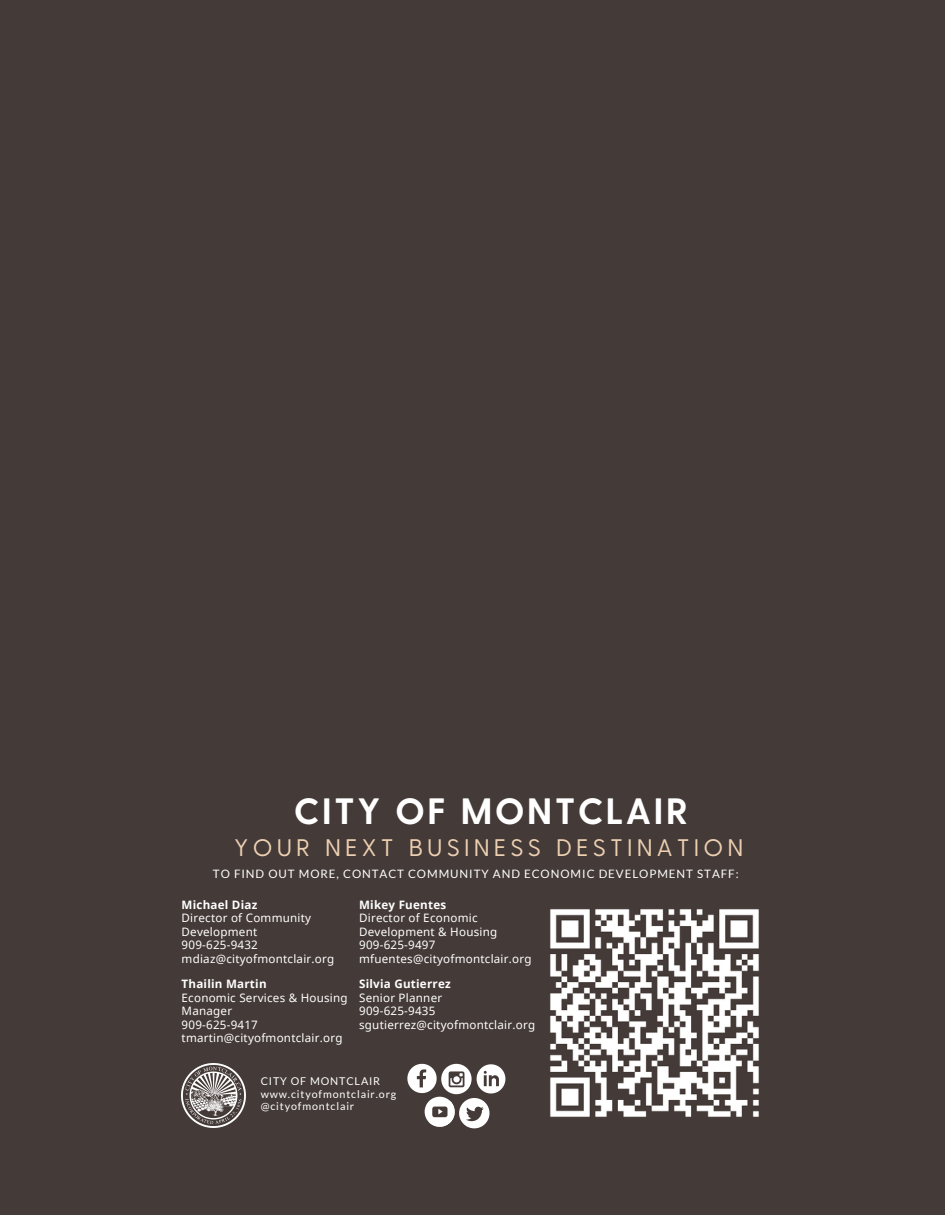
<style>
.page{position:relative;width:945px;height:1215px;background:#443a37}
.page>*{position:absolute;margin:0;border:0;box-sizing:border-box;transform-origin:0 0}
.t1{font:700 36.6px "Greycliff CF";letter-spacing:.055em;color:#fff}
.t2{font:24px "Greycliff CF";letter-spacing:.175em;color:#edd0b2}
.t3{font:11.55px/13.5px "Noto Sans";letter-spacing:.02em;color:#fff}
.t4{font:11.55px "Lato";letter-spacing:.08em;color:#fff}
.t5{font:700 11.55px "Noto Sans";letter-spacing:.02em;color:#fff}
.t6{font:10.8px "Lato";letter-spacing:.08em;color:#fff}
</style>
<div class="page">
<svg style="left:407px;top:1064px;width:98px;height:64px"></svg>
<img style="left:182px;top:1064px;width:64px;height:64px">
<img style="left:550px;top:909px;width:209px;height:208px">
<p class="t1" style="left:294px;top:787px;width:396px">CITY OF MONTCLAIR</p>
<p class="t2" style="left:234px;top:831px;width:511px">YOUR NEXT BUSINESS DESTINATION</p>
<p class="t4" style="left:213px;top:866px;width:527px">TO FIND OUT MORE, CONTACT COMMUNITY AND ECONOMIC DEVELOPMENT STAFF:</p>
<p class="t5" style="left:182px;top:897px;width:77px">Michael Diaz</p>
<p class="t3" style="left:182px;top:911px;width:131px">Director of Community<br>Development</p>
<p class="t3" style="left:182px;top:938px;width:78px">909-625-9432</p>
<p class="t3" style="left:182px;top:952px;width:154px">mdiaz@cityofmontclair.org</p>
<p class="t5" style="left:359px;top:897px;width:89px">Mikey Fuentes</p>
<p class="t3" style="left:359px;top:911px;width:140px">Director of Economic<br>Development &amp; Housing</p>
<p class="t3" style="left:359px;top:938px;width:78px">909-625-9497</p>
<p class="t3" style="left:359px;top:952px;width:174px">mfuentes@cityofmontclair.org</p>
<p class="t5" style="left:182px;top:976px;width:87px">Thailin Martin</p>
<p class="t3" style="left:182px;top:991px;width:168px">Economic Services &amp; Housing<br>Manager</p>
<p class="t3" style="left:182px;top:1018px;width:78px">909-625-9417</p>
<p class="t3" style="left:182px;top:1031px;width:162px">tmartin@cityofmontclair.org</p>
<p class="t6" style="left:261px;top:1075px;width:121px">CITY OF MONTCLAIR</p>
<p class="t6" style="left:261px;top:1087px;width:137px">www.cityofmontclair.org</p>
<p class="t6" style="left:261px;top:1100px;width:95px">@cityofmontclair</p>
<p class="t5" style="left:359px;top:976px;width:93px">Silvia Gutierrez</p>
<p class="t3" style="left:359px;top:991px;width:85px">Senior Planner</p>
<p class="t3" style="left:359px;top:1004px;width:78px">909-625-9435</p>
<p class="t3" style="left:359px;top:1018px;width:178px">sgutierrez@cityofmontclair.org</p>
</div>
